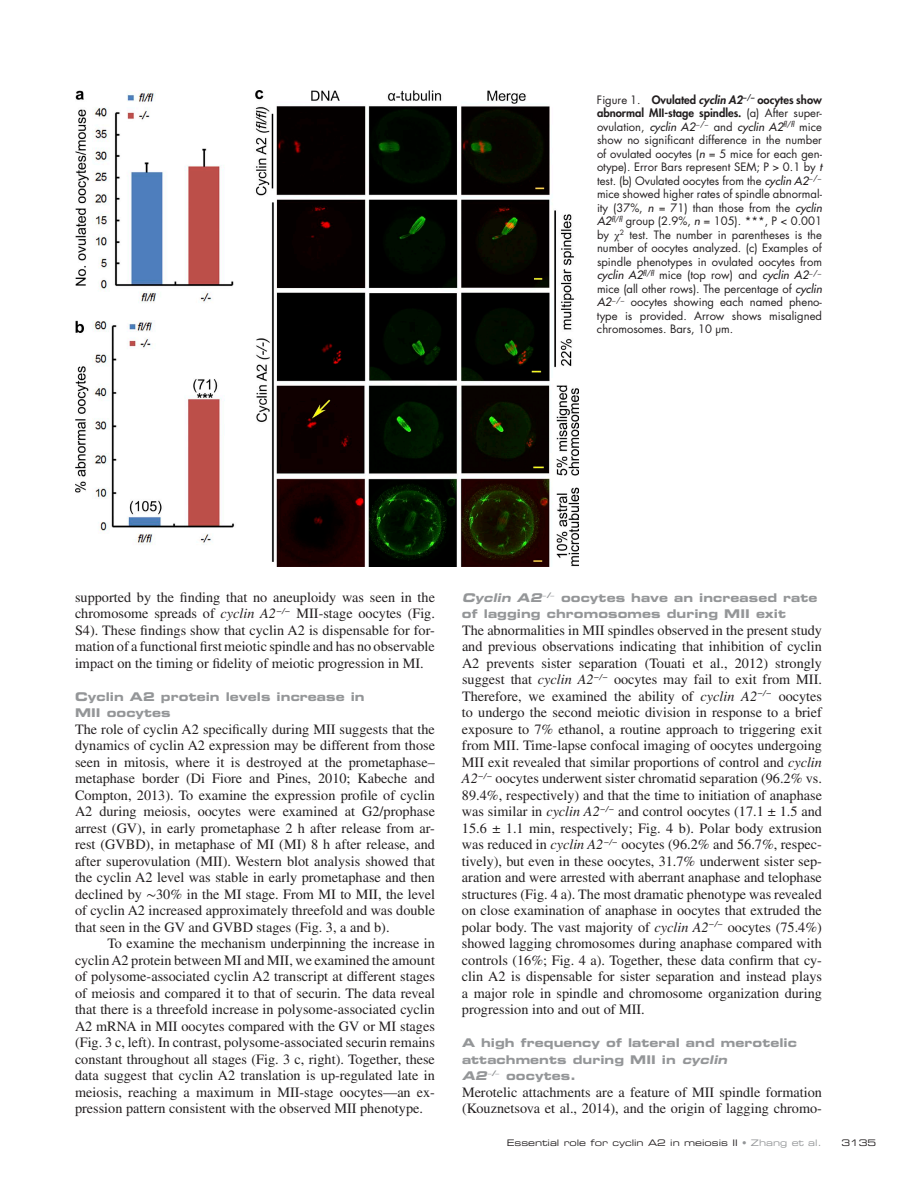
<style>
.page{position:relative;width:918px;height:1188px;background:#fff}
.page>*{position:absolute;margin:0;border:0;box-sizing:border-box;transform-origin:0 0}
.t1{font:14.25px/16.5px "Times LT Std";color:#231f20;text-align:justify}
.t2{font:12px/16.5px "Eurostile LT Std Bold Ex 2";letter-spacing:.005em;color:#949698}
.t3{font:11.25px/13.5px "Futura Std";color:#231f20;text-align:justify}
.t4{font:9px "Eurostile LT Std Ex 2";color:#231f20}
.s1{font-weight:800}
.s2{font-weight:800;font-style:italic}
.s3{font-weight:500;font-style:italic}
.s4{font-family:"STIX General"}
.s5{font-style:italic}
.s6{color:#949698}
</style>
<div class="page">
<img style="left:75px;top:90px;width:504px;height:477px">
<p class="t3" style="left:597px;top:93px;width:227px">Figure 1. <span class="s1">Ovulated</span> <span class="s2">cyclin A2</span><sup>−/−</sup> <span class="s1">oocytes show abnormal MII-stage spindles.</span> (a) After super&shy;ovulation, <span class="s3">cyclin A2</span><sup>−</sup><sup>/</sup><sup>−</sup> and <span class="s3">cyclin A2</span><sup>fl/fl</sup> mice show no significant difference in the number of ovulated oocytes (<span class="s3">n</span> = 5 mice for each gen&shy;otype). Error Bars represent SEM; P &gt; 0.1 by <span class="s3">t </span>test. (b) Ovulated oocytes from the <span class="s3">cyclin A2</span><sup>−</sup><sup>/</sup><sup>− </sup>mice showed higher rates of spindle abnormal&shy;ity (37%, <span class="s3">n</span> = 71) than those from the <span class="s3">cyclin A2</span><sup>fl/fl</sup> group (2.9%, <span class="s3">n</span> = 105). ***, P &lt; 0.001 by <span class="s4">χ</span><sup>2</sup> test. The number in parentheses is the number of oocytes analyzed. (c) Examples of spindle phenotypes in ovulated oocytes from <span class="s3">cyclin A2</span><sup>fl/fl</sup> mice (top row) and <span class="s3">cyclin A2</span><sup>−</sup><sup>/</sup><sup>− </sup>mice (all other rows). The percentage of <span class="s3">cyclin A2</span><sup>−</sup><sup>/</sup><sup>−</sup> oocytes showing each named pheno&shy;type is provided. Arrow shows misaligned chromosomes. Bars, 10 µm.</p>
<p class="t1" style="left:75px;top:588px;width:362px">supported by the finding that no aneuploidy was seen in the chromosome spreads of <span class="s5">cyclin A2</span><sup>−</sup><sup>/</sup><sup>−</sup> MII-stage oocytes (Fig.<br>S4). These findings show that cyclin A2 is dispensable for for&shy;mation of a functional first meiotic spindle and has no observable impact on the timing or fidelity of meiotic progression in MI.</p>
<p class="t2" style="left:75px;top:688px;width:291px">Cyclin A2 protein levels increase in<br>MII oocytes</p>
<p class="t1" style="left:75px;top:720px;width:362px">The role of cyclin A2 specifically during MII suggests that the dynamics of cyclin A2 expression may be different from those seen in mitosis, where it is destroyed at the prometaphase– metaphase border (Di Fiore and Pines, 2010; Kabeche and Compton, 2013). To examine the expression profile of cyclin A2 during meiosis, oocytes were examined at G2/prophase arrest (GV), in early prometaphase 2 h after release from ar&shy;rest (GVBD), in metaphase of MI (MI) 8 h after release, and after superovulation (MII). Western blot analysis showed that the cyclin A2 level was stable in early prometaphase and then declined by <span class="s4">∼</span>30% in the MI stage. From MI to MII, the level of cyclin A2 increased approximately threefold and was double that seen in the GV and GVBD stages (Fig. 3, a and b).</p>
<p class="t1" style="left:75px;top:935px;width:362px;text-indent:32px">To examine the mechanism underpinning the increase in cyclin A2 protein between MI and MII, we examined the amount of polysome-associated cyclin A2 transcript at different stages of meiosis and compared it to that of securin. The data reveal that there is a threefold increase in polysome-associated cyclin A2 mRNA in MII oocytes compared with the GV or MI stages (Fig. 3 c, left). In contrast, polysome-associated securin remains constant throughout all stages (Fig. 3 c, right). Together, these data suggest that cyclin A2 translation is up-regulated late in meiosis, reaching a maximum in MII-stage oocytes—an ex&shy;pression pattern consistent with the observed MII phenotype.</p>
<p class="t2" style="left:462px;top:589px;width:357px"><span class="s5">Cyclin A2</span><sup>−</sup><sup>/</sup><sup>−</sup> oocytes have an increased rate of lagging chromosomes during MII exit</p>
<p class="t1" style="left:462px;top:621px;width:362px">The abnormalities in MII spindles observed in the present study and previous observations indicating that inhibition of cyclin A2 prevents sister separation (Touati et al., 2012) strongly suggest that <span class="s5">cyclin A2</span><sup>−</sup><sup>/</sup><sup>−</sup> oocytes may fail to exit from MII.<br>Therefore, we examined the ability of <span class="s5">cyclin A2</span><sup>−</sup><sup>/</sup><sup>−</sup> oocytes to undergo the second meiotic division in response to a brief exposure to 7% ethanol, a routine approach to triggering exit from MII. Time-lapse confocal imaging of oocytes undergoing MII exit revealed that similar proportions of control and <span class="s5">cyclin A2</span><sup>−</sup><sup>/</sup><sup>−</sup> oocytes underwent sister chromatid separation (96.2% vs.<br>89.4%, respectively) and that the time to initiation of anaphase was similar in <span class="s5">cyclin A2</span><sup>−</sup><sup>/</sup><sup>−</sup> and control oocytes (17.1 ± 1.5 and 15.6 ± 1.1 min, respectively; Fig. 4 b). Polar body extrusion was reduced in <span class="s5">cyclin A2</span><sup>−</sup><sup>/</sup><sup>−</sup> oocytes (96.2% and 56.7%, respec&shy;tively), but even in these oocytes, 31.7% underwent sister sep&shy;aration and were arrested with aberrant anaphase and telophase structures (Fig. 4 a). The most dramatic phenotype was revealed on close examination of anaphase in oocytes that extruded the polar body. The vast majority of <span class="s5">cyclin A2</span><sup>−</sup><sup>/</sup><sup>−</sup> oocytes (75.4%) showed lagging chromosomes during anaphase compared with controls (16%; Fig. 4 a). Together, these data confirm that cy&shy;clin A2 is dispensable for sister separation and instead plays a major role in spindle and chromosome organization during progression into and out of MII.</p>
<p class="t2" style="left:462px;top:1034px;width:336px">A high frequency of lateral and merotelic attachments during MII in <span class="s5">cyclin<br>A2</span><sup>−</sup><sup>/</sup><sup>−</sup> oocytes.</p>
<p class="t1" style="left:462px;top:1083px;width:361px">Merotelic attachments are a feature of MII spindle formation (Kouznetsova et al., 2014), and the origin of lagging chromo-</p>
<p class="t4" style="left:507px;top:1136px;width:317px">Essential role for cyclin A2 in meiosis II <span class="s6">• Zhang et al.</span></p>
<p class="t4" style="left:841px;top:1136px;width:36px">3135</p>
</div>
